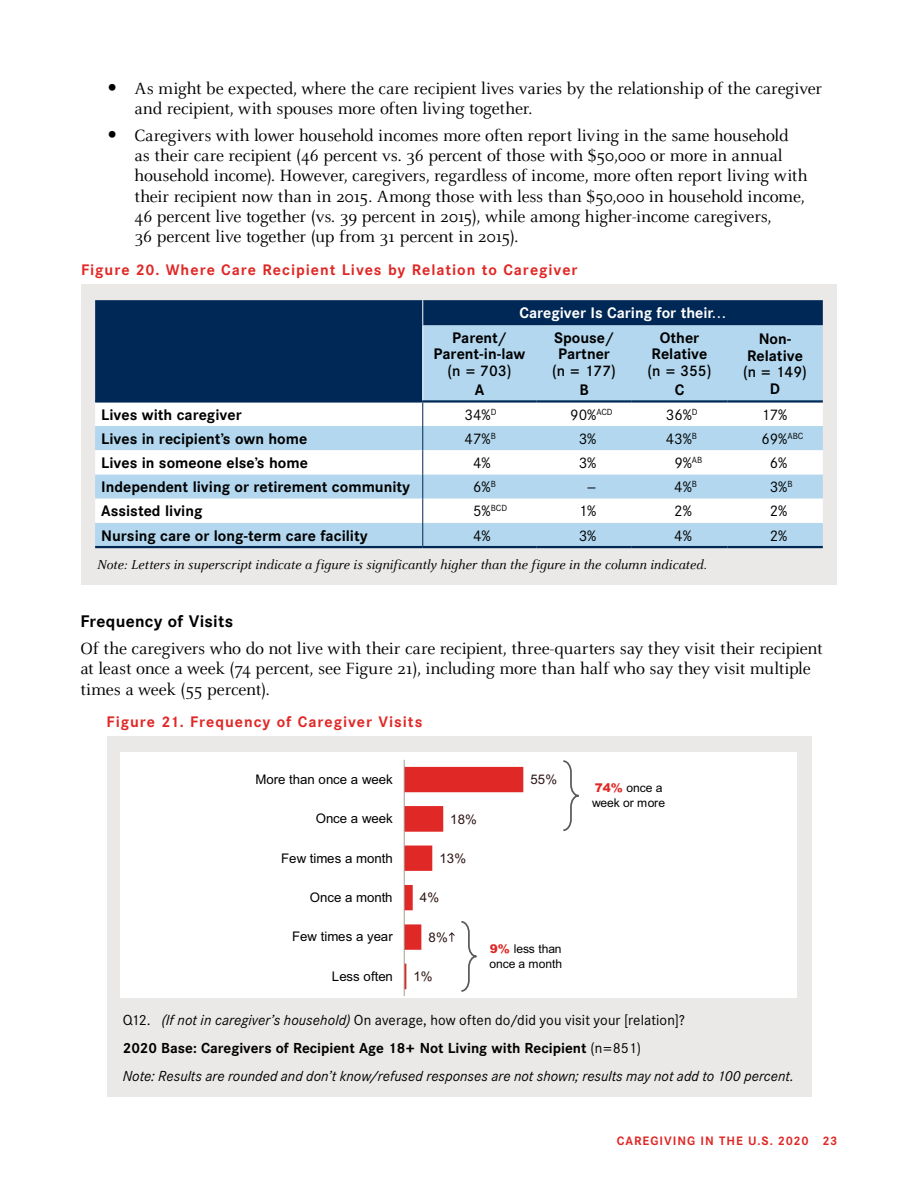
<style>
.page{position:relative;width:918px;height:1188px;background:#fff}
.page>*{position:absolute;margin:0;border:0;box-sizing:border-box;transform-origin:0 0}
.t1{font:18px/20.2px "Celeste Pro";letter-spacing:-.015em;color:#000}
.t2{font:700 16.5px "Corporate S";letter-spacing:.015em;color:#000}
.TableRowHead_BlackBo{font:700 15px "Corporate S";color:#000}
.TableColSubhead{font:700 15px/16.5px "Corporate S";color:#000;text-align:center}
.CaptionLine2{font:700 15px "Corporate S";letter-spacing:.065em;color:#e02826}
.TableText{font:15px "Corporate S";color:#000}
.TableColHead{font:700 15px "Corporate S";color:#fff}
.TableSource{font:italic 14.25px "Celeste Pro";letter-spacing:-.005em;color:#000}
.Rounding{font:italic 14.25px "Corporate S";color:#000}
.Question{font:14.25px "Corporate S";letter-spacing:.005em;color:#000}
.Base{font:700 14.25px "Corporate S";color:#000}
.t3{font:13.2px "Arial";color:#000}
.t4{font:13.2px "Arial";color:#2d1313}
.t5{font:12.15px/15px "Arial";letter-spacing:-.01em;color:#000}
.t6{font:700 12px "Corporate S";letter-spacing:.08em;color:#e02826}
.TableText-2{font:8.7px "Corporate S";color:#000}
.s1{font-family:"Arial";font-size:27px}
.s2{font-weight:500}
.s3{font-size:15px}
.s4{font-weight:900;color:#e02826}
.s5{font-style:italic}
.s6{font-weight:400}
</style>
<div class="page">
<div style="left:81px;top:284px;width:756px;height:301px;background:#eae9e8"></div>
<div style="left:95px;top:300px;width:728px;height:25px;background:#002856"></div>
<svg style="left:95px;top:325px;width:728px;height:221px;background:#749ab9"></svg>
<svg style="left:95px;top:403px;width:728px;height:120px;background:#e0eef7"></svg>
<svg style="left:422px;top:403px;width:1px;height:143px"></svg>
<hr style="left:95px;top:546px;width:328px;height:2px;background:#002856">
<hr style="left:423px;top:546px;width:113px;height:2px;background:#002856">
<hr style="left:536px;top:546px;width:96px;height:2px;background:#002856">
<hr style="left:632px;top:546px;width:95px;height:2px;background:#002856">
<hr style="left:727px;top:546px;width:96px;height:2px;background:#002856">
<hr style="left:423px;top:400px;width:113px;height:3px;background:#002856">
<hr style="left:536px;top:400px;width:96px;height:3px;background:#002856">
<hr style="left:632px;top:400px;width:95px;height:3px;background:#002856">
<hr style="left:727px;top:400px;width:96px;height:3px;background:#002856">
<hr style="left:95px;top:400px;width:328px;height:3px;background:#002856">
<svg style="left:422px;top:300px;width:1px;height:25px"></svg>
<hr style="left:422px;top:325px;width:1px;height:75px;background:#fff">
<div style="left:107px;top:736px;width:704px;height:361px;background:#eae9e8"></div>
<div style="left:121px;top:752px;width:676px;height:246px;background:#fff"></div>
<hr style="left:404px;top:760px;width:1px;height:236px;background:#a39d93">
<svg style="left:404px;top:767px;width:119px;height:226px"></svg>
<svg style="left:563px;top:760px;width:16px;height:72px"></svg>
<p class="t1" style="left:135px;top:78px;width:689px;text-indent:-27px"><span class="s1">•</span> As might be expected, where the care recipient lives varies by the relationship of the caregiver and recipient, with spouses more often living together.</p>
<p class="t1" style="left:135px;top:125px;width:675px;text-indent:-27px"><span class="s1">•</span> Caregivers with lower household incomes more often report living in the same household as their care recipient (46 percent vs. 36 percent of those with $50,000 or more in annual household income). However, caregivers, regardless of income, more often report living with their recipient now than in 2015. Among those with less than $50,000 in household income, 46 percent live together (vs. 39 percent in 2015), while among higher-income caregivers,<br>36 percent live together (up from 31 percent in 2015).</p>
<p class="CaptionLine2" style="left:81px;top:260px;width:498px">Figure 20. Where Care Recipient Lives by Relation to Caregiver</p>
<p class="TableColHead" style="left:520px;top:304px;width:208px">Caregiver Is Caring for their…</p>
<p class="TableColSubhead" style="left:434px;top:329px;width:93px">Parent/<br>Parent-in-law <span class="s2">(n = 703)</span></p>
<p class="TableColSubhead" style="left:475px;top:382px;width:11px">A</p>
<p class="TableColSubhead" style="left:552px;top:329px;width:65px">Spouse/<br>Partner <span class="s2">(n = 177)</span></p>
<p class="TableColSubhead" style="left:579px;top:382px;width:11px">B</p>
<p class="TableColSubhead" style="left:648px;top:329px;width:65px">Other<br>Relative <span class="s2">(n = 355)</span></p>
<p class="TableColSubhead" style="left:675px;top:382px;width:11px">C</p>
<p class="TableColSubhead" style="left:743px;top:331px;width:65px">Non-<br>Relative <span class="s2">(n = 149)<br></span>D</p>
<p class="TableRowHead_BlackBo" style="left:101px;top:405px;width:142px">Lives with caregiver</p>
<p class="TableText" style="left:465px;top:406px;width:33px">34%<sup>D</sup></p>
<p class="TableText" style="left:570px;top:406px;width:44px">90%<sup>ACD</sup></p>
<p class="TableText" style="left:666px;top:406px;width:33px">36%<sup>D</sup></p>
<p class="TableText" style="left:761px;top:406px;width:28px">17%</p>
<p class="TableRowHead_BlackBo" style="left:101px;top:429px;width:208px">Lives in recipient’s own home</p>
<p class="TableText" style="left:465px;top:430px;width:33px">47%<sup>B</sup></p>
<p class="TableText" style="left:579px;top:430px;width:19px">3%</p>
<p class="TableText" style="left:666px;top:430px;width:33px">43%<sup>B</sup></p>
<p class="TableText" style="left:761px;top:430px;width:43px">69%<sup>ABC</sup></p>
<p class="TableRowHead_BlackBo" style="left:101px;top:454px;width:208px">Lives in someone else’s home</p>
<p class="TableText" style="left:473px;top:454px;width:19px">4%</p>
<p class="TableText" style="left:579px;top:454px;width:19px">3%</p>
<p class="TableText" style="left:674px;top:454px;width:29px">9%<sup>AB</sup></p>
<p class="TableText" style="left:770px;top:454px;width:19px">6%</p>
<p class="TableRowHead_BlackBo" style="left:101px;top:478px;width:311px">Independent living or retirement community</p>
<p class="TableText" style="left:473px;top:478px;width:24px">6%<sup>B</sup></p>
<p class="TableText" style="left:587px;top:478px;width:10px">—</p>
<p class="TableText" style="left:674px;top:478px;width:24px">4%<sup>B</sup></p>
<p class="TableText" style="left:770px;top:478px;width:24px">3%<sup>B</sup></p>
<p class="TableRowHead_BlackBo" style="left:101px;top:502px;width:103px">Assisted living</p>
<p class="TableText-2" style="left:473px;top:503px;width:36px"><span class="s3">5%</span>BCD</p>
<p class="TableText" style="left:579px;top:502px;width:19px">1%</p>
<p class="TableText" style="left:674px;top:502px;width:19px">2%</p>
<p class="TableText" style="left:770px;top:502px;width:19px">2%</p>
<p class="TableRowHead_BlackBo" style="left:101px;top:526px;width:268px">Nursing care or long-term care facility</p>
<p class="TableText" style="left:473px;top:527px;width:19px">4%</p>
<p class="TableText" style="left:579px;top:527px;width:19px">3%</p>
<p class="TableText" style="left:674px;top:527px;width:19px">4%</p>
<p class="TableText" style="left:770px;top:527px;width:19px">2%</p>
<p class="TableSource" style="left:97px;top:556px;width:611px">Note: Letters in superscript indicate a figure is significantly higher than the figure in the column indicated.</p>
<h4 class="t2" style="left:81px;top:611px;width:154px">Frequency of Visits</h4>
<p class="t1" style="left:81px;top:638px;width:744px">Of the caregivers who do not live with their care recipient, three-quarters say they visit their recipient at least once a week (74 percent, see Figure 21), including more than half who say they visit multiple times a week (55 percent).</p>
<p class="CaptionLine2" style="left:107px;top:713px;width:317px">Figure 21. Frequency of Caregiver Visits</p>
<p class="t3" style="left:256px;top:770px;width:139px">More than once a week</p>
<p class="t3" style="left:316px;top:809px;width:79px">Once a week</p>
<p class="t3" style="left:281px;top:849px;width:113px">Few times a month</p>
<p class="t3" style="left:310px;top:888px;width:84px">Once a month</p>
<p class="t3" style="left:292px;top:928px;width:102px">Few times a year</p>
<p class="t3" style="left:332px;top:967px;width:62px">Less often</p>
<p class="t4" style="left:450px;top:810px;width:28px">18%</p>
<p class="t4" style="left:439px;top:849px;width:28px">13%</p>
<p class="t4" style="left:420px;top:889px;width:21px">4%</p>
<p class="t4" style="left:429px;top:928px;width:21px">8%</p>
<p class="t4" style="left:413px;top:967px;width:21px">1%</p>
<p class="t4" style="left:530px;top:771px;width:28px">55%</p>
<p class="t5" style="left:490px;top:941px;width:74px"><span class="s4">9%</span> less than once a month</p>
<p class="t5" style="left:592px;top:780px;width:74px"><span class="s4">74%</span> once a week or more</p>
<p class="Question" style="left:123px;top:1012px;width:564px">Q12. <span class="s5">(If not in caregiver’s household)</span> On average, how often do/did you visit your [relation]?</p>
<p class="Base" style="left:123px;top:1040px;width:520px">2020 Base: Caregivers of Recipient Age 18+ Not Living with Recipient <span class="s6">(n=851)</span></p>
<p class="Rounding" style="left:123px;top:1067px;width:673px">Note: Results are rounded and don’t know/refused responses are not shown; results may not add to 100 percent.</p>
<p class="t6" style="left:617px;top:1134px;width:222px">CAREGIVING IN THE U.S. 2020 23</p>
</div>
